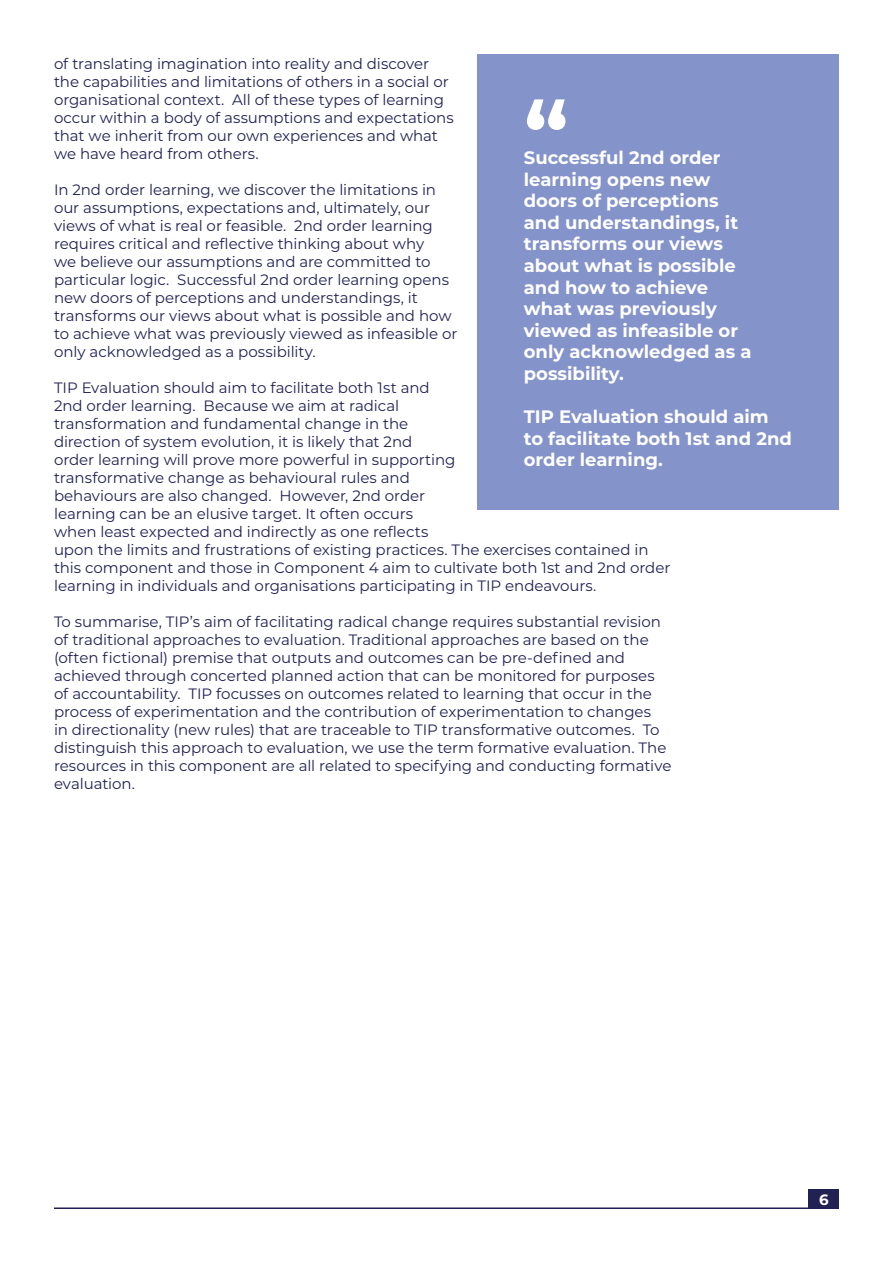
<style>
.page{position:relative;width:893px;height:1263px;background:#fff}
.page>*{position:absolute;margin:0;border:0;box-sizing:border-box;transform-origin:0 0}
.t1{font:700 90px "Montserrat";color:#fff}
.t2{font:700 18px/21.6px "Montserrat";color:#fff}
.t3{font:15px/18px "Montserrat";letter-spacing:-.005em;color:#212154}
.t4{font:700 15px "Montserrat";color:#fff}
</style>
<div class="page">
<hr style="left:54px;top:1207px;width:755px;height:2px;background:#212154">
<div style="left:809px;top:1189px;width:30px;height:20px;background:#212154"></div>
<div style="left:477px;top:54px;width:362px;height:455px;background:#8493ca"></div>
<p class="t3" style="left:54px;top:54px;width:401px">of translating imagination into reality and discover the capabilities and limitations of others in a social or organisational context. All of these types of learning occur within a body of assumptions and expectations that we inherit from our own experiences and what we have heard from others.</p>
<p class="t3" style="left:54px;top:180px;width:405px">In 2nd order learning, we discover the limitations in our assumptions, expectations and, ultimately, our views of what is real or feasible. 2nd order learning requires critical and reflective thinking about why<br>we believe our assumptions and are committed to particular logic. Successful 2nd order learning opens new doors of perceptions and understandings, it transforms our views about what is possible and how to achieve what was previously viewed as infeasible or only acknowledged as a possibility.</p>
<p class="t3" style="left:54px;top:378px;width:618px">TIP Evaluation should aim to facilitate both 1st and<br>2nd order learning. Because we aim at radical<br>transformation and fundamental change in the<br>direction of system evolution, it is likely that 2nd<br>order learning will prove more powerful in supporting<br>transformative change as behavioural rules and<br>behaviours are also changed. However, 2nd order<br>learning can be an elusive target. It often occurs<br>when least expected and indirectly as one reflects<br>upon the limits and frustrations of existing practices. The exercises contained in this component and those in Component 4 aim to cultivate both 1st and 2nd order learning in individuals and organisations participating in TIP endeavours.</p>
<p class="t3" style="left:54px;top:612px;width:619px">To summarise, TIP’s aim of facilitating radical change requires substantial revision of traditional approaches to evaluation. Traditional approaches are based on the (often fictional) premise that outputs and outcomes can be pre-defined and achieved through concerted planned action that can be monitored for purposes of accountability. TIP focusses on outcomes related to learning that occur in the process of experimentation and the contribution of experimentation to changes<br>in directionality (new rules) that are traceable to TIP transformative outcomes. To distinguish this approach to evaluation, we use the term formative evaluation. The resources in this component are all related to specifying and conducting formative evaluation.</p>
<h1 class="t1" style="left:524px;top:69px;width:46px">“</h1>
<p class="t2" style="left:524px;top:146px;width:229px">Successful 2nd order learning opens new doors of perceptions and understandings, it transforms our views about what is possible and how to achieve what was previously viewed as infeasible or only acknowledged as a possibility.</p>
<p class="t2" style="left:524px;top:405px;width:270px">TIP Evaluation should aim to facilitate both 1st and 2nd order learning.</p>
<p class="t4" style="left:819px;top:1189px;width:11px">6</p>
</div>
